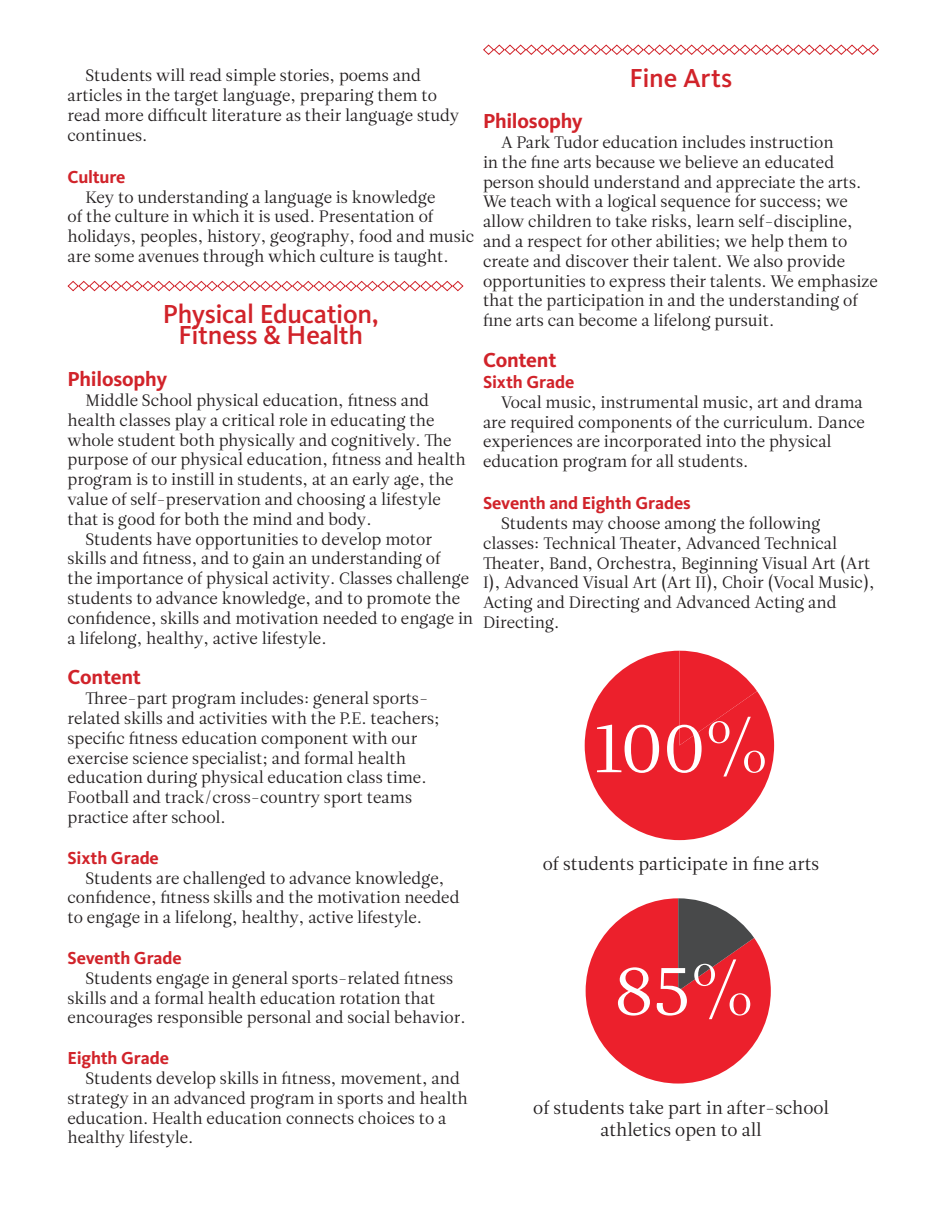
<style>
.page{position:relative;width:945px;height:1215px;background:#fff}
.page>*{position:absolute;margin:0;border:0;box-sizing:border-box;transform-origin:0 0}
.t1{font:72px "Leitura Roman 1";color:#fff}
.t2{font:500 27px/21.6px "Kievit";letter-spacing:-.015em;color:#d1232a;text-align:center}
.t3{font:700 21px "Kievit";letter-spacing:-.01em;color:#d1232a}
.t4{font:18px/21.6px "Leitura Roman 1";color:#231f20;text-align:center}
.t5{font:700 18px "Kievit";letter-spacing:-.01em;color:#d1232a}
.t6{font:16.5px/19.8px "Leitura Roman 1";color:#231f20}
</style>
<div class="page">
<svg style="left:586px;top:898px;width:185px;height:186px"></svg>
<svg style="left:585px;top:651px;width:189px;height:189px"></svg>
<svg style="left:67px;top:280px;width:397px;height:12px"></svg>
<svg style="left:483px;top:44px;width:396px;height:11px"></svg>
<p class="t6" style="left:67px;top:66px;width:393px;text-indent:18px">Students will read simple stories, poems and articles in the target language, preparing them to read more difficult literature as their language study continues.</p>
<p class="t5" style="left:68px;top:166px;width:60px">Culture</p>
<p class="t6" style="left:68px;top:187px;width:408px;text-indent:18px">Key to understanding a language is knowledge<br>of the culture in which it is used. Presentation of holidays, peoples, history, geography, food and music are some avenues through which culture is taught.</p>
<h2 class="t2" style="left:163px;top:303px;width:217px">Physical Education,<br>Fitness &amp; Health</h2>
<p class="t3" style="left:68px;top:367px;width:101px">Philosophy</p>
<p class="t6" style="left:86px;top:391px;width:345px">Middle School physical education, fitness and</p>
<p class="t6" style="left:68px;top:410px;width:369px">health classes play a critical role in educating the</p>
<p class="t6" style="left:68px;top:430px;width:386px">whole student both physically and cognitively. The</p>
<p class="t6" style="left:68px;top:450px;width:400px">purpose of our physical education, fitness and health</p>
<p class="t6" style="left:68px;top:470px;width:388px">program is to instill in students, at an early age, the</p>
<p class="t6" style="left:68px;top:490px;width:375px">value of self-preservation and choosing a lifestyle</p>
<p class="t6" style="left:68px;top:509px;width:306px">that is good for both the mind and body.</p>
<p class="t6" style="left:86px;top:529px;width:348px">Students have opportunities to develop motor</p>
<p class="t6" style="left:68px;top:549px;width:375px">skills and fitness, and to gain an understanding of</p>
<p class="t6" style="left:68px;top:569px;width:403px">the importance of physical activity. Classes challenge</p>
<p class="t6" style="left:68px;top:589px;width:394px">students to advance knowledge, and to promote the</p>
<p class="t6" style="left:68px;top:608px;width:407px">confidence, skills and motivation needed to engage in</p>
<p class="t6" style="left:68px;top:628px;width:261px">a lifelong, healthy, active lifestyle.</p>
<p class="t3" style="left:68px;top:665px;width:75px">Content</p>
<p class="t6" style="left:68px;top:689px;width:374px;text-indent:18px">Three-part program includes: general sports&shy;related skills and activities with the P.E. teachers; specific fitness education component with our exercise science specialist; and formal health education during physical education class time.<br>Football and track/cross-country sport teams practice after school.</p>
<p class="t5" style="left:68px;top:847px;width:93px">Sixth Grade</p>
<p class="t6" style="left:68px;top:868px;width:394px;text-indent:18px">Students are challenged to advance knowledge, confidence, fitness skills and the motivation needed to engage in a lifelong, healthy, active lifestyle.</p>
<p class="t5" style="left:68px;top:947px;width:116px">Seventh Grade</p>
<p class="t6" style="left:68px;top:968px;width:400px;text-indent:18px">Students engage in general sports-related fitness skills and a formal health education rotation that encourages responsible personal and social behavior.</p>
<p class="t5" style="left:68px;top:1047px;width:103px">Eighth Grade</p>
<p class="t6" style="left:68px;top:1069px;width:402px;text-indent:18px">Students develop skills in fitness, movement, and strategy in an advanced program in sports and health education. Health education connects choices to a healthy lifestyle.</p>
<h2 class="t2" style="left:630px;top:68px;width:104px">Fine Arts</h2>
<p class="t3" style="left:483px;top:109px;width:101px">Philosophy</p>
<p class="t6" style="left:483px;top:133px;width:396px;text-indent:18px">A Park Tudor education includes instruction<br>in the fine arts because we believe an educated person should understand and appreciate the arts.<br>We teach with a logical sequence for success; we allow children to take risks, learn self-discipline, and a respect for other abilities; we help them to create and discover their talent. We also provide opportunities to express their talents. We emphasize that the participation in and the understanding of fine arts can become a lifelong pursuit.</p>
<p class="t3" style="left:483px;top:347px;width:75px">Content</p>
<p class="t5" style="left:483px;top:371px;width:93px">Sixth Grade</p>
<p class="t6" style="left:483px;top:392px;width:383px;text-indent:18px">Vocal music, instrumental music, art and drama are required components of the curriculum. Dance experiences are incorporated into the physical education program for all students.</p>
<p class="t5" style="left:483px;top:492px;width:209px">Seventh and Eighth Grades</p>
<p class="t6" style="left:483px;top:514px;width:393px;text-indent:18px">Students may choose among the following classes: Technical Theater, Advanced Technical Theater, Band, Orchestra, Beginning Visual Art (Art I), Advanced Visual Art (Art II), Choir (Vocal Music), Acting and Directing and Advanced Acting and Directing.</p>
<h1 class="t1" style="left:594px;top:705px;width:180px">100%</h1>
<p class="t4" style="left:543px;top:853px;width:278px">of students participate in fine arts</p>
<h1 class="t1" style="left:614px;top:948px;width:145px">85%</h1>
<p class="t4" style="left:533px;top:1097px;width:297px">of students take part in after-school athletics open to all</p>
</div>
